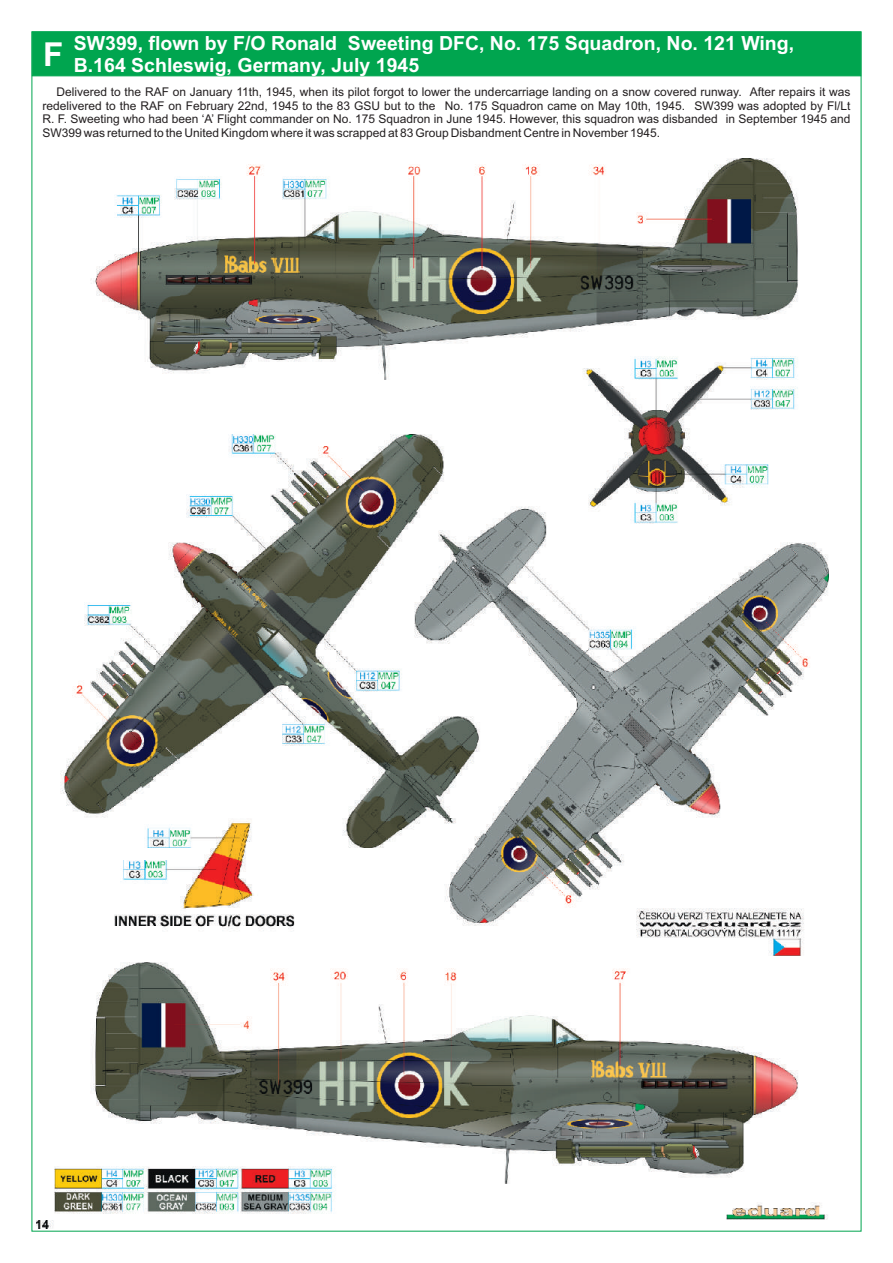
<style>
.page{position:relative;width:893px;height:1263px;background:#fff}
.page>*{position:absolute;margin:0;border:0;box-sizing:border-box;transform-origin:0 0}
.t1{font:700 33px "Arial";color:#fff}
.t2{font:700 19.5px/21.8px "Arial";color:#fff}
.t3{font:12px/13.4px "Arial";color:#231f20;text-align:justify}
</style>
<div class="page">
<img style="left:36px;top:158px;width:793px;height:1071px">
<div style="left:32px;top:32px;width:829px;height:44px;background:#00a54f;border:1px solid #00a54f"></div>
<h1 class="t1" style="left:43px;top:42px;width:22px">F</h1>
<h2 class="t2" style="left:74px;top:34px;width:722px">SW399, flown by F/O Ronald Sweeting DFC, No. 175 Squadron, No. 121 Wing,<br>B.164 Schleswig, Germany, July 1945</h2>
<p class="t3" style="left:43px;top:87px;width:809px;text-indent:14px">Delivered to the RAF on January 11th, 1945, when its pilot forgot to lower the undercarriage landing on a snow covered runway. After repairs it was redelivered to the RAF on February 22nd, 1945 to the 83 GSU but to the No. 175 Squadron came on May 10th, 1945. SW399 was adopted by Fl/Lt R. F. Sweeting who had been ‘A’ Flight commander on No. 175 Squadron in June 1945. However, this squadron was disbanded in September 1945 and SW399 was returned to the United Kingdom where it was scrapped at 83 Group Disbandment Centre in November 1945.</p>
</div>
